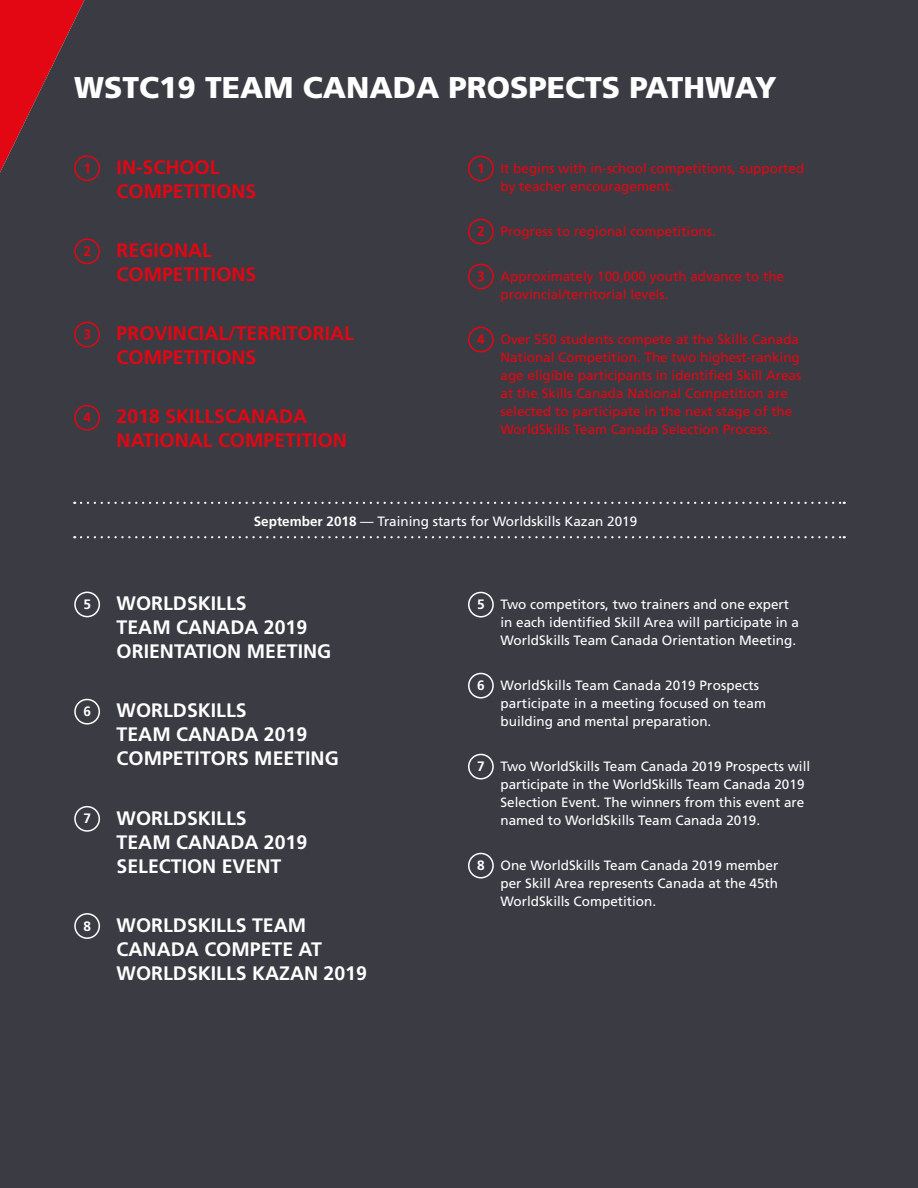
<style>
.page{position:relative;width:918px;height:1188px;background:#3b3c43}
.page>*{position:absolute;margin:0;border:0;box-sizing:border-box;transform-origin:0 0}
.t1{font:900 30px "Frutiger";color:#fff}
.t2{font:700 19.5px/24px "Frutiger";color:#fff}
.t3{font:700 19.5px/24px "Frutiger";color:#e30613}
.t4{font:700 13.65px "Frutiger";color:#fff}
.t5{font:700 13.65px "Frutiger";color:#e30613}
.t6{font:13.5px/18px "Frutiger";color:#fff}
.t7{font:13.5px/18px "Frutiger";color:#e30613}
.s1{font-weight:700;font-size:13.65px}
.s2{font-weight:700}
</style>
<div class="page">
<div style="left:74px;top:155px;width:26px;height:26px;border:2px solid #e30613;border-radius:50%"></div>
<div style="left:74px;top:238px;width:26px;height:26px;border:2px solid #e30613;border-radius:50%"></div>
<div style="left:74px;top:322px;width:26px;height:25px;border:2px solid #e30613;border-radius:50%"></div>
<div style="left:74px;top:405px;width:26px;height:26px;border:2px solid #e30613;border-radius:50%"></div>
<div style="left:468px;top:156px;width:26px;height:25px;border:2px solid #e30613;border-radius:50%"></div>
<div style="left:468px;top:219px;width:26px;height:25px;border:2px solid #e30613;border-radius:50%"></div>
<div style="left:468px;top:264px;width:26px;height:25px;border:2px solid #e30613;border-radius:50%"></div>
<div style="left:468px;top:327px;width:26px;height:25px;border:2px solid #e30613;border-radius:50%"></div>
<div style="left:468px;top:592px;width:26px;height:26px;border:2px solid #fff;border-radius:50%"></div>
<div style="left:468px;top:673px;width:26px;height:26px;border:2px solid #fff;border-radius:50%"></div>
<div style="left:468px;top:754px;width:26px;height:26px;border:2px solid #fff;border-radius:50%"></div>
<div style="left:468px;top:853px;width:26px;height:26px;border:2px solid #fff;border-radius:50%"></div>
<div style="left:74px;top:592px;width:26px;height:25px;border:2px solid #fff;border-radius:50%"></div>
<div style="left:74px;top:699px;width:26px;height:26px;border:2px solid #fff;border-radius:50%"></div>
<div style="left:74px;top:806px;width:26px;height:26px;border:2px solid #fff;border-radius:50%"></div>
<div style="left:74px;top:913px;width:26px;height:26px;border:2px solid #fff;border-radius:50%"></div>
<svg style="left:81px;top:502px;width:764px;height:2px;background:#6d6e73"></svg>
<svg style="left:81px;top:536px;width:764px;height:2px;background:#6c6d72"></svg>
<h1 class="t1" style="left:74px;top:69px;width:704px">WSTC19 TEAM CANADA PROSPECTS PATHWAY</h1>
<p class="t5" style="left:83px;top:160px;width:9px">1</p>
<h2 class="t3" style="left:117px;top:155px;width:141px">IN-SCHOOL<br>COMPETITIONS</h2>
<p class="t5" style="left:83px;top:243px;width:9px">2</p>
<h2 class="t3" style="left:117px;top:238px;width:141px">REGIONAL<br>COMPETITIONS</h2>
<p class="t5" style="left:83px;top:326px;width:9px">3</p>
<h2 class="t3" style="left:117px;top:321px;width:239px">PROVINCIAL/TERRITORIAL<br>COMPETITIONS</h2>
<p class="t5" style="left:83px;top:410px;width:9px">4</p>
<h2 class="t3" style="left:117px;top:405px;width:232px">2018 SKILLSCANADA<br>NATIONAL COMPETITION</h2>
<p class="t7" style="left:501px;top:159px;width:305px;text-indent:-23px"><span class="s1">1</span> It begins with in-school competitions, supported by teacher encouragement.</p>
<p class="t7" style="left:477px;top:222px;width:240px"><span class="s1">2</span> Progress to regional competitions.</p>
<p class="t5" style="left:477px;top:268px;width:9px">3</p>
<p class="t7" style="left:501px;top:267px;width:285px">Approximately 100,000 youth advance to the provincial/territorial levels.</p>
<p class="t7" style="left:501px;top:330px;width:302px;text-indent:-23px"><span class="s1">4</span> Over 550 students compete at the Skills Canada National Competition. The two highest-ranking age eligible participants in identified Skill Areas at the Skills Canada National Competition are selected to participate in the next stage of the WorldSkills Team Canada Selection Process.</p>
<p class="t6" style="left:254px;top:512px;width:385px"><span class="s2">September 2018</span> — Training starts for Worldskills Kazan 2019</p>
<p class="t4" style="left:83px;top:596px;width:9px">5</p>
<h2 class="t2" style="left:117px;top:591px;width:216px">WORLDSKILLS<br>TEAM CANADA 2019<br>ORIENTATION MEETING</h2>
<p class="t4" style="left:83px;top:703px;width:9px">6</p>
<h2 class="t2" style="left:117px;top:698px;width:224px">WORLDSKILLS<br>TEAM CANADA 2019<br>COMPETITORS MEETING</h2>
<p class="t4" style="left:83px;top:811px;width:9px">7</p>
<h2 class="t2" style="left:117px;top:806px;width:192px">WORLDSKILLS<br>TEAM CANADA 2019<br>SELECTION EVENT</h2>
<p class="t4" style="left:83px;top:918px;width:9px">8</p>
<h2 class="t2" style="left:117px;top:913px;width:252px">WORLDSKILLS TEAM<br>CANADA COMPETE AT<br>WORLDSKILLS KAZAN 2019</h2>
<p class="t6" style="left:501px;top:595px;width:300px;text-indent:-23px"><span class="s1">5</span> Two competitors, two trainers and one expert in each identified Skill Area will participate in a<br>WorldSkills Team Canada Orientation Meeting.</p>
<p class="t4" style="left:477px;top:677px;width:9px">6</p>
<p class="t6" style="left:501px;top:676px;width:267px">WorldSkills Team Canada 2019 Prospects participate in a meeting focused on team building and mental preparation.</p>
<p class="t4" style="left:477px;top:758px;width:9px">7</p>
<p class="t6" style="left:501px;top:757px;width:311px">Two WorldSkills Team Canada 2019 Prospects will participate in the WorldSkills Team Canada 2019<br>Selection Event. The winners from this event are named to WorldSkills Team Canada 2019.</p>
<p class="t4" style="left:477px;top:857px;width:9px">8</p>
<p class="t6" style="left:501px;top:856px;width:279px;text-align:justify">One WorldSkills Team Canada 2019 member per Skill Area represents Canada at the 45th WorldSkills Competition.</p>
</div>
